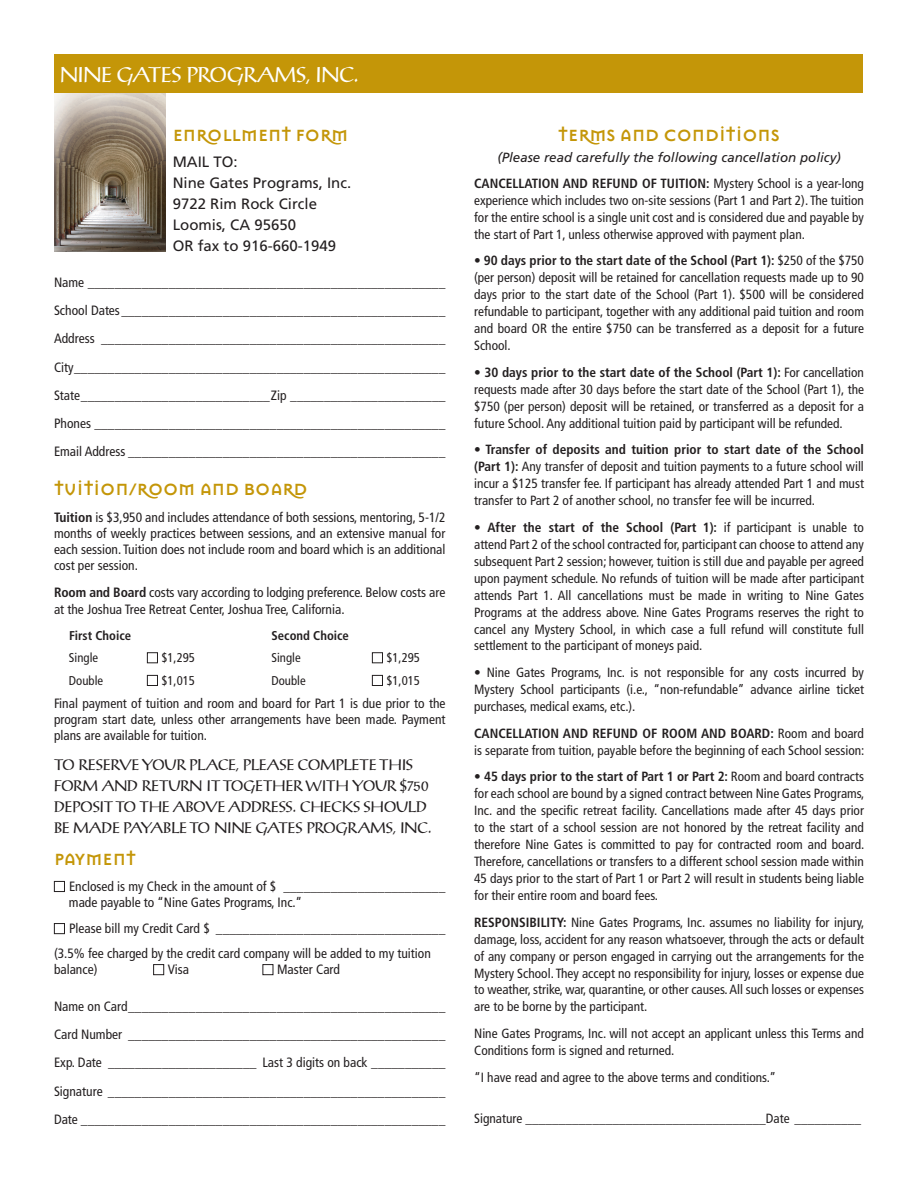
<style>
.page{position:relative;width:918px;height:1188px;background:#fff}
.page>*{position:absolute;margin:0;border:0;box-sizing:border-box;transform-origin:0 0}
.t1{font:21px "Post Antiqua BQ";color:#fff}
.t2{font:700 18px "Mason Sans";color:#c49608}
.t3{font:15px/21px "Post Antiqua BQ";letter-spacing:.01em;color:#231f20}
.t4{font:15px/21px "Frutiger";color:#231f20}
.t5{font:condensed 13.5px/16.2px "Frutiger";color:#231f20}
.t6{font:condensed 13.35px/17px "Frutiger";color:#231f20;text-align:justify}
.t7{font:italic 13.35px "Frutiger";color:#231f20}
.t8{font:condensed 12.75px "Frutiger";color:#231f20}
.t9{font:700 condensed 12.75px "Frutiger";color:#231f20}
.s1{font-weight:700}
</style>
<div class="page">
<svg style="left:147px;top:652px;width:11px;height:12px"></svg>
<svg style="left:372px;top:652px;width:11px;height:12px"></svg>
<svg style="left:147px;top:675px;width:11px;height:11px"></svg>
<svg style="left:372px;top:675px;width:11px;height:11px"></svg>
<svg style="left:54px;top:881px;width:11px;height:11px"></svg>
<svg style="left:54px;top:923px;width:11px;height:11px"></svg>
<svg style="left:153px;top:964px;width:11px;height:11px"></svg>
<svg style="left:262px;top:964px;width:12px;height:11px"></svg>
<img style="left:55px;top:93px;width:111px;height:158px">
<div style="left:55px;top:55px;width:808px;height:38px;background:#c49608"></div>
<p class="t1" style="left:60px;top:63px;width:300px">NINE GATES PROGRAMS, INC.</p>
<p class="t2" style="left:173px;top:125px;width:177px">ENROLLMENT FORM</p>
<p class="t4" style="left:173px;top:152px;width:67px">MAIL TO:</p>
<p class="t4" style="left:173px;top:173px;width:180px">Nine Gates Programs, Inc.<br>9722 Rim Rock Circle<br>Loomis, CA 95650<br>OR fax to 916-660-1949</p>
<p class="t5" style="left:54px;top:274px;width:393px">Name _____________________________________________________</p>
<p class="t5" style="left:54px;top:303px;width:393px">School Dates________________________________________________</p>
<p class="t5" style="left:54px;top:331px;width:393px">Address ___________________________________________________</p>
<p class="t5" style="left:54px;top:359px;width:393px">City_______________________________________________________</p>
<p class="t5" style="left:54px;top:387px;width:393px">State____________________________Zip _______________________</p>
<p class="t5" style="left:54px;top:415px;width:393px">Phones ____________________________________________________</p>
<p class="t5" style="left:54px;top:443px;width:393px">Email Address _______________________________________________</p>
<p class="t2" style="left:54px;top:479px;width:255px">TUITION/ROOM AND BOARD</p>
<p class="t5" style="left:54px;top:509px;width:393px;text-align:justify"><span class="s1">Tuition</span> is $3,950 and includes attendance of both sessions, mentoring, 5-1/2 months of weekly practices between sessions, and an extensive manual for each session. Tuition does not include room and board which is an additional cost per session.</p>
<p class="t5" style="left:54px;top:585px;width:393px"><span class="s1">Room and Board</span> costs vary according to lodging preference. Below costs are at the Joshua Tree Retreat Center, Joshua Tree, California.</p>
<p class="t9" style="left:69px;top:628px;width:64px">First Choice</p>
<p class="t9" style="left:272px;top:628px;width:79px">Second Choice</p>
<p class="t8" style="left:69px;top:651px;width:31px">Single</p>
<p class="t8" style="left:161px;top:651px;width:35px">$1,295</p>
<p class="t8" style="left:272px;top:651px;width:31px">Single</p>
<p class="t8" style="left:386px;top:651px;width:35px">$1,295</p>
<p class="t8" style="left:69px;top:673px;width:36px">Double</p>
<p class="t8" style="left:161px;top:673px;width:35px">$1,015</p>
<p class="t8" style="left:272px;top:673px;width:36px">Double</p>
<p class="t8" style="left:386px;top:673px;width:35px">$1,015</p>
<p class="t5" style="left:54px;top:695px;width:393px;text-align:justify">Final payment of tuition and room and board for Part 1 is due prior to the program start date, unless other arrangements have been made. Payment plans are available for tuition.</p>
<p class="t3" style="left:54px;top:754px;width:379px">TO RESERVE YOUR PLACE, PLEASE COMPLETE THIS FORM AND RETURN IT TOGETHER WITH YOUR $750<br>DEPOSIT TO THE ABOVE ADDRESS. CHECKS SHOULD BE MADE PAYABLE TO NINE GATES PROGRAMS, INC.</p>
<p class="t2" style="left:54px;top:849px;width:83px">PAYMENT</p>
<p class="t5" style="left:69px;top:878px;width:378px">Enclosed is my Check in the amount of $ ________________________ made payable to “Nine Gates Programs, Inc.”</p>
<p class="t5" style="left:69px;top:921px;width:378px">Please bill my Credit Card $ __________________________________</p>
<p class="t5" style="left:54px;top:945px;width:378px">(3.5% fee charged by the credit card company will be added to my tuition balance)</p>
<p class="t5" style="left:168px;top:962px;width:23px">Visa</p>
<p class="t5" style="left:277px;top:962px;width:64px">Master Card</p>
<p class="t5" style="left:54px;top:998px;width:393px">Name on Card_______________________________________________</p>
<p class="t5" style="left:54px;top:1027px;width:393px">Card Number _______________________________________________</p>
<p class="t5" style="left:54px;top:1055px;width:393px">Exp. Date ______________________ Last 3 digits on back ___________</p>
<p class="t5" style="left:54px;top:1083px;width:393px">Signature __________________________________________________</p>
<p class="t5" style="left:54px;top:1111px;width:393px">Date ______________________________________________________</p>
<p class="t2" style="left:558px;top:125px;width:223px">TERMS AND CONDITIONS</p>
<p class="t7" style="left:497px;top:150px;width:345px">(Please read carefully the following cancellation policy)</p>
<p class="t6" style="left:474px;top:175px;width:391px"><span class="s1">CANCELLATION AND REFUND OF TUITION:</span> Mystery School is a year-long experience which includes two on-site sessions (Part 1 and Part 2). The tuition for the entire school is a single unit cost and is considered due and payable by the start of Part 1, unless otherwise approved with payment plan.</p>
<p class="t6" style="left:474px;top:252px;width:391px">• <span class="s1">90 days prior to the start date of the School (Part 1):</span> $250 of the $750 (per person) deposit will be retained for cancellation requests made up to 90 days prior to the start date of the School (Part 1). $500 will be considered refundable to participant, together with any additional paid tuition and room and board OR the entire $750 can be transferred as a deposit for a future School.</p>
<p class="t6" style="left:474px;top:364px;width:391px">• <span class="s1">30 days prior to the start date of the School (Part 1):</span> For cancellation requests made after 30 days before the start date of the School (Part 1), the $750 (per person) deposit will be retained, or transferred as a deposit for a future School. Any additional tuition paid by participant will be refunded.</p>
<p class="t6" style="left:474px;top:441px;width:391px">• <span class="s1">Transfer of deposits and tuition prior to start date of the School (Part 1):</span> Any transfer of deposit and tuition payments to a future school will incur a $125 transfer fee. If participant has already attended Part 1 and must transfer to Part 2 of another school, no transfer fee will be incurred.</p>
<p class="t6" style="left:474px;top:519px;width:391px">• <span class="s1">After the start of the School (Part 1):</span> if participant is unable to attend Part 2 of the school contracted for, participant can choose to attend any subsequent Part 2 session; however, tuition is still due and payable per agreed upon payment schedule. No refunds of tuition will be made after participant attends Part 1. All cancellations must be made in writing to Nine Gates Programs at the address above. Nine Gates Programs reserves the right to cancel any Mystery School, in which case a full refund will constitute full settlement to the participant of moneys paid.</p>
<p class="t6" style="left:474px;top:664px;width:391px">• Nine Gates Programs, Inc. is not responsible for any costs incurred by Mystery School participants (i.e., “non-refundable” advance airline ticket purchases, medical exams, etc.).</p>
<p class="t6" style="left:474px;top:725px;width:392px"><span class="s1">CANCELLATION AND REFUND OF ROOM AND BOARD:</span> Room and board is separate from tuition, payable before the beginning of each School session:</p>
<p class="t6" style="left:474px;top:768px;width:392px"><span class="s1">• 45 days prior to the start of Part 1 or Part 2:</span> Room and board contracts for each school are bound by a signed contract between Nine Gates Programs, Inc. and the specific retreat facility. Cancellations made after 45 days prior to the start of a school session are not honored by the retreat facility and therefore Nine Gates is committed to pay for contracted room and board.<br>Therefore, cancellations or transfers to a different school session made within 45 days prior to the start of Part 1 or Part 2 will result in students being liable for their entire room and board fees.</p>
<p class="t6" style="left:474px;top:914px;width:392px"><span class="s1">RESPONSIBILITY:</span> Nine Gates Programs, Inc. assumes no liability for injury, damage, loss, accident for any reason whatsoever, through the acts or default of any company or person engaged in carrying out the arrangements for the Mystery School. They accept no responsibility for injury, losses or expense due to weather, strike, war, quarantine, or other causes. All such losses or expenses are to be borne by the participant.</p>
<p class="t6" style="left:474px;top:1025px;width:391px">Nine Gates Programs, Inc. will not accept an applicant unless this Terms and<br>Conditions form is signed and returned.</p>
<p class="t6" style="left:474px;top:1069px;width:303px">“I have read and agree to the above terms and conditions.”</p>
<p class="t6" style="left:474px;top:1110px;width:389px">Signature ____________________________________Date __________</p>
</div>
